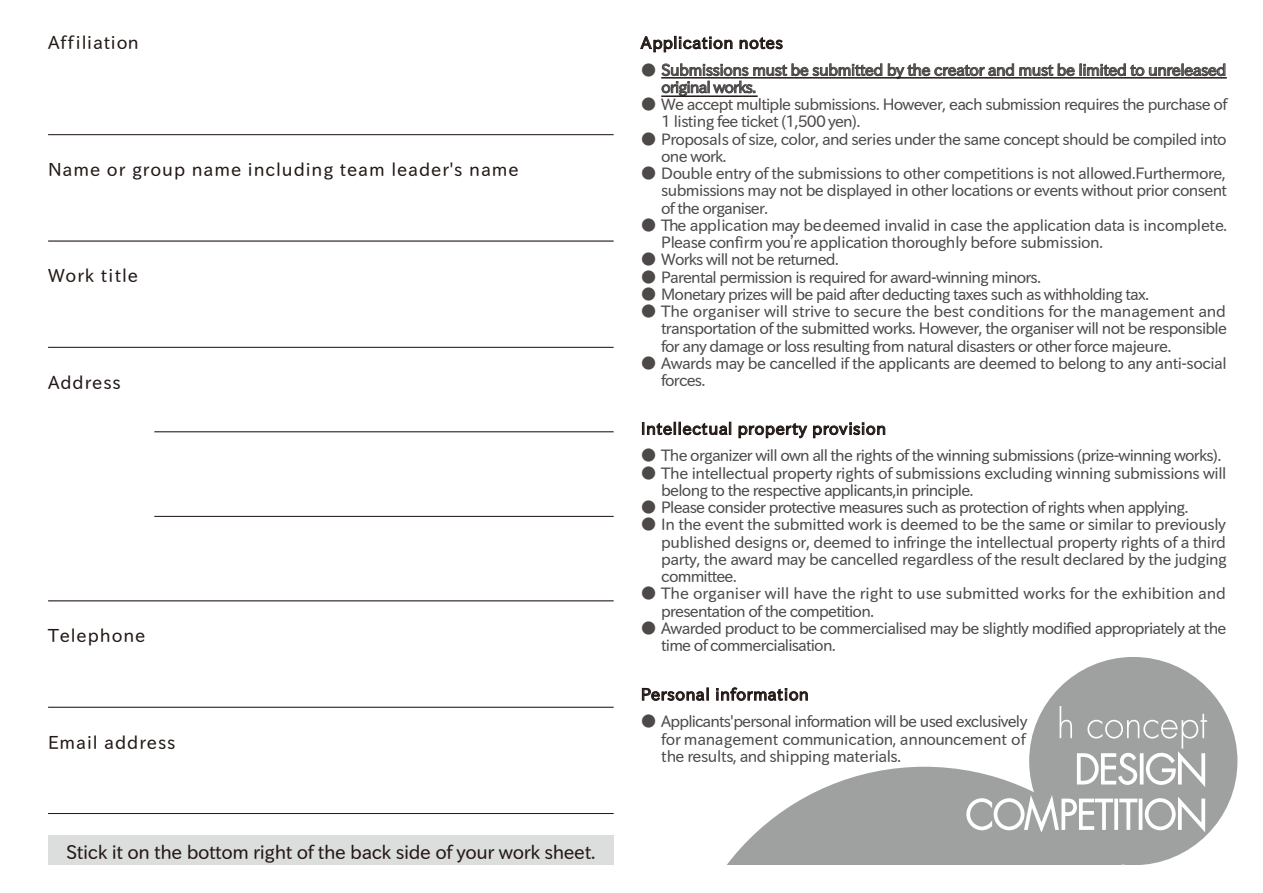
<style>
.page{position:relative;width:1263px;height:893px;background:#fff}
.page>*{position:absolute;margin:0;border:0;box-sizing:border-box;transform-origin:0 0}
.t1{font:18.9px "TB Go Pro";letter-spacing:-.02em;color:#221815}
.t2{font:18px "TB Go Pro";letter-spacing:.05em;color:#221815}
.t3{font:16.5px "TB Go Pro";letter-spacing:.025em;color:#221815}
.t4{font:15.75px/17.2px "TB Go Pro";letter-spacing:-.045em;color:#4c4948}
.t5{font:15.75px/17.2px "TB Go Pro";letter-spacing:-.025em;color:#4c4948}
.t6{font:15.75px/17.2px "TB Go Pro";letter-spacing:-.005em;color:#4c4948}
</style>
<div class="page">
<div style="left:48px;top:835px;width:566px;height:29px;background:#dcdddd"></div>
<svg style="left:888px;top:63px;width:337px;height:14px"></svg>
<svg style="left:661px;top:63px;width:221px;height:32px"></svg>
<hr style="left:661px;top:77px;width:566px;height:2px;background:#221815">
<svg style="left:640px;top:35px;width:92px;height:17px"></svg>
<svg style="left:740px;top:37px;width:43px;height:12px"></svg>
<hr style="left:661px;top:95px;width:97px;height:2px;background:#221815">
<svg style="left:642px;top:422px;width:89px;height:13px"></svg>
<svg style="left:739px;top:423px;width:68px;height:15px"></svg>
<svg style="left:813px;top:422px;width:72px;height:16px"></svg>
<svg style="left:727px;top:767px;width:444px;height:98px;fill:#9fa0a0"></svg>
<div style="left:1029px;top:657px;width:208px;height:208px;background:#9fa0a0;border-radius:50%"></div>
<svg style="left:965px;top:706px;width:242px;height:129px"></svg>
<svg style="left:642px;top:688px;width:67px;height:13px"></svg>
<svg style="left:716px;top:687px;width:92px;height:14px"></svg>
<hr style="left:48px;top:134px;width:566px;height:1px;background:#221815">
<hr style="left:48px;top:347px;width:566px;height:1px;background:#221815">
<hr style="left:48px;top:601px;width:566px;height:1px;background:#221815">
<hr style="left:48px;top:707px;width:566px;height:1px;background:#221815">
<hr style="left:48px;top:813px;width:566px;height:1px;background:#221815">
<hr style="left:48px;top:241px;width:566px;height:1px;background:#221815">
<hr style="left:154px;top:432px;width:460px;height:1px;background:#221815">
<hr style="left:154px;top:516px;width:460px;height:1px;background:#221815">
<p class="t2" style="left:48px;top:27px;width:92px">Affiliation</p>
<p class="t2" style="left:48px;top:154px;width:472px">Name or group name including team leader's name</p>
<p class="t2" style="left:48px;top:260px;width:92px">Work title</p>
<p class="t2" style="left:48px;top:367px;width:74px">Address</p>
<p class="t2" style="left:48px;top:620px;width:99px">Telephone</p>
<p class="t2" style="left:48px;top:726px;width:129px">Email address</p>
<p class="t1" style="left:66px;top:836px;width:531px">Stick it on the bottom right of the back side of your work sheet.</p>
<p class="t3" style="left:641px;top:28px;width:144px">Application notes</p>
<p class="t5" style="left:661px;top:60px;width:566px;text-indent:-20px">● Submissions must be submitted by the creator and must be limited to unreleased original works.</p>
<p class="t4" style="left:661px;top:94px;width:567px;text-indent:-20px">● We accept multiple submissions. However, each submission requires the purchase of<br>1 listing fee ticket (1,500 yen).</p>
<p class="t4" style="left:661px;top:129px;width:567px;text-indent:-20px">● Proposals of size, color, and series under the same concept should be compiled into one work.</p>
<p class="t4" style="left:661px;top:163px;width:567px;text-align:justify;text-indent:-20px">● Double entry of the submissions to other competitions is not allowed.Furthermore, submissions may not be displayed in other locations or events without prior consent of the organiser.</p>
<p class="t5" style="left:661px;top:215px;width:568px;text-indent:-20px">● The application may bedeemed invalid in case the application data is incomplete.<br>Please confirm you’re application thoroughly before submission.</p>
<p class="t4" style="left:641px;top:249px;width:200px">● Works will not be returned.</p>
<p class="t4" style="left:641px;top:267px;width:402px">● Parental permission is required for award-winning minors.</p>
<p class="t4" style="left:641px;top:284px;width:510px">● Monetary prizes will be paid after deducting taxes such as withholding tax.</p>
<p class="t4" style="left:661px;top:301px;width:567px;text-align:justify;text-indent:-20px">● The organiser will strive to secure the best conditions for the management and transportation of the submitted works. However, the organiser will not be responsible for any damage or loss resulting from natural disasters or other force majeure.</p>
<p class="t4" style="left:661px;top:353px;width:567px;text-indent:-20px">● Awards may be cancelled if the applicants are deemed to belong to any anti-social forces.</p>
<p class="t3" style="left:641px;top:414px;width:247px">Intellectual property provision</p>
<p class="t4" style="left:641px;top:446px;width:582px">● The organizer will own all the rights of the winning submissions (prize-winning works).</p>
<p class="t5" style="left:661px;top:463px;width:567px;text-indent:-20px">● The intellectual property rights of submissions excluding winning submissions will belong to the respective applicants,in principle.</p>
<p class="t4" style="left:641px;top:497px;width:549px">● Please consider protective measures such as protection of rights when applying.</p>
<p class="t4" style="left:661px;top:515px;width:567px;text-align:justify;text-indent:-20px">● In the event the submitted work is deemed to be the same or similar to previously published designs or, deemed to infringe the intellectual property rights of a third party, the award may be cancelled regardless of the result declared by the judging committee.</p>
<p class="t6" style="left:661px;top:583px;width:566px;text-indent:-20px">● The organiser will have the right to use submitted works for the exhibition and presentation of the competition.</p>
<p class="t4" style="left:661px;top:618px;width:567px;text-indent:-20px">● Awarded product to be commercialised may be slightly modified appropriately at the time of commercialisation.</p>
<p class="t3" style="left:641px;top:680px;width:169px">Personal information</p>
<p class="t4" style="left:661px;top:711px;width:368px;text-align:justify;text-indent:-20px">● Applicants'personal information will be used exclusively for management communication, announcement of the results, and shipping materials.</p>
</div>
